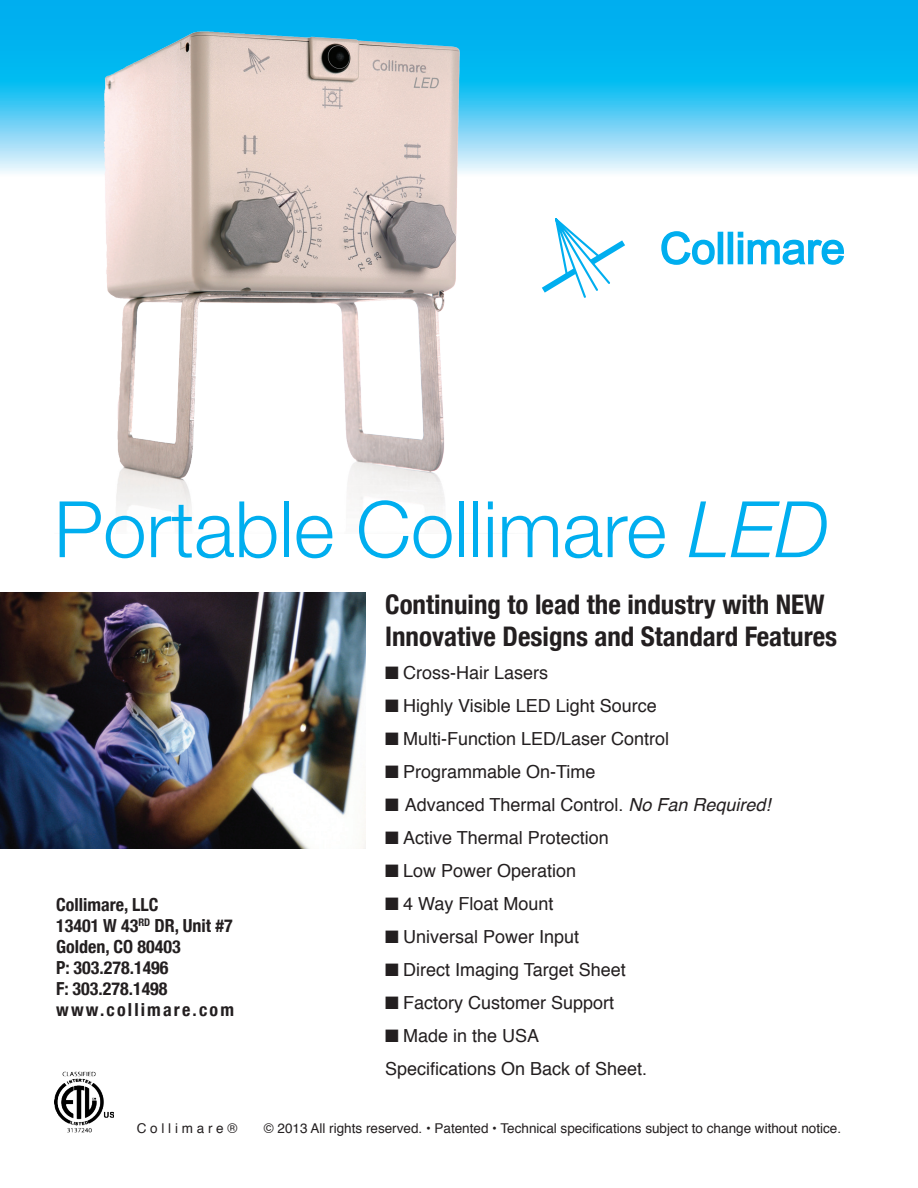
<style>
.page{position:relative;width:918px;height:1188px;background:#fff}
.page>*{position:absolute;margin:0;border:0;box-sizing:border-box;transform-origin:0 0}
.t1{font:300 78px "Helvetica Neue";color:#00aeef}
.subheads{font:700 condensed 27px/32.4px "Helvetica Neue";color:#231f20}
.copy{font:18px "Helvetica";color:#231f20}
.subheads-2{font:700 condensed 18px "Helvetica Neue";color:#231f20}
.subheads-3{font:700 condensed 18px "Helvetica Neue";letter-spacing:.12em;color:#231f20}
.copy-2{font:13.5px "Helvetica";color:#231f20}
.s1{font-style:italic}
</style>
<div class="page">
<svg style="left:0;top:0;width:918px;height:174px;background:#41c6f3"></svg>
<img style="left:54px;top:0;width:477px;height:520px">
<svg style="left:661px;top:231px;width:54px;height:34px"></svg>
<div style="left:718px;top:232px;width:5px;height:32px;background:#00aeef"></div>
<div style="left:728px;top:232px;width:5px;height:32px;background:#00aeef"></div>
<svg style="left:738px;top:232px;width:106px;height:33px"></svg>
<svg style="left:541px;top:218px;width:84px;height:80px"></svg>
<img style="left:54px;top:1071px;width:59px;height:62px">
<img style="left:0;top:592px;width:365px;height:257px">
<p class="t1" style="left:54px;top:482px;width:776px">Portable Collimare <span class="s1">LED</span></p>
<p class="subheads" style="left:385px;top:586px;width:454px">Continuing to lead the industry with NEW<br>Innovative Designs and Standard Features</p>
<p class="copy" style="left:385px;top:659px;width:165px">■ Cross-Hair Lasers</p>
<p class="copy" style="left:385px;top:692px;width:273px">■ Highly Visible LED Light Source</p>
<p class="copy" style="left:385px;top:725px;width:286px">■ Multi-Function LED/Laser Control</p>
<p class="copy" style="left:385px;top:758px;width:212px">■ Programmable On-Time</p>
<p class="copy" style="left:385px;top:791px;width:387px">■ Advanced Thermal Control. <span class="s1">No Fan Required!</span></p>
<p class="copy" style="left:385px;top:824px;width:225px">■ Active Thermal Protection</p>
<p class="copy" style="left:385px;top:857px;width:193px">■ Low Power Operation</p>
<p class="copy" style="left:385px;top:890px;width:170px">■ 4 Way Float Mount</p>
<p class="copy" style="left:385px;top:923px;width:196px">■ Universal Power Input</p>
<p class="copy" style="left:385px;top:956px;width:242px">■ Direct Imaging Target Sheet</p>
<p class="copy" style="left:385px;top:989px;width:231px">■ Factory Customer Support</p>
<p class="copy" style="left:385px;top:1022px;width:156px">■ Made in the USA</p>
<p class="copy" style="left:385px;top:1055px;width:264px">Specifications On Back of Sheet.</p>
<p class="subheads-2" style="left:56px;top:889px;width:104px">Collimare, LLC</p>
<p class="subheads-2" style="left:56px;top:910px;width:178px">13401 W 43<sup>RD</sup> DR, Unit #7</p>
<p class="subheads-2" style="left:56px;top:931px;width:126px">Golden, CO 80403</p>
<p class="subheads-2" style="left:56px;top:952px;width:114px">P: 303.278.1496</p>
<p class="subheads-2" style="left:56px;top:973px;width:113px">F: 303.278.1498</p>
<p class="subheads-3" style="left:56px;top:994px;width:179px">www.collimare.com</p>
<p class="copy-2" style="left:137px;top:1118px;width:102px">C o l l i m a r e ®</p>
<p class="copy-2" style="left:264px;top:1118px;width:579px">© 2013 All rights reserved. • Patented • Technical specifications subject to change without notice.</p>
</div>
